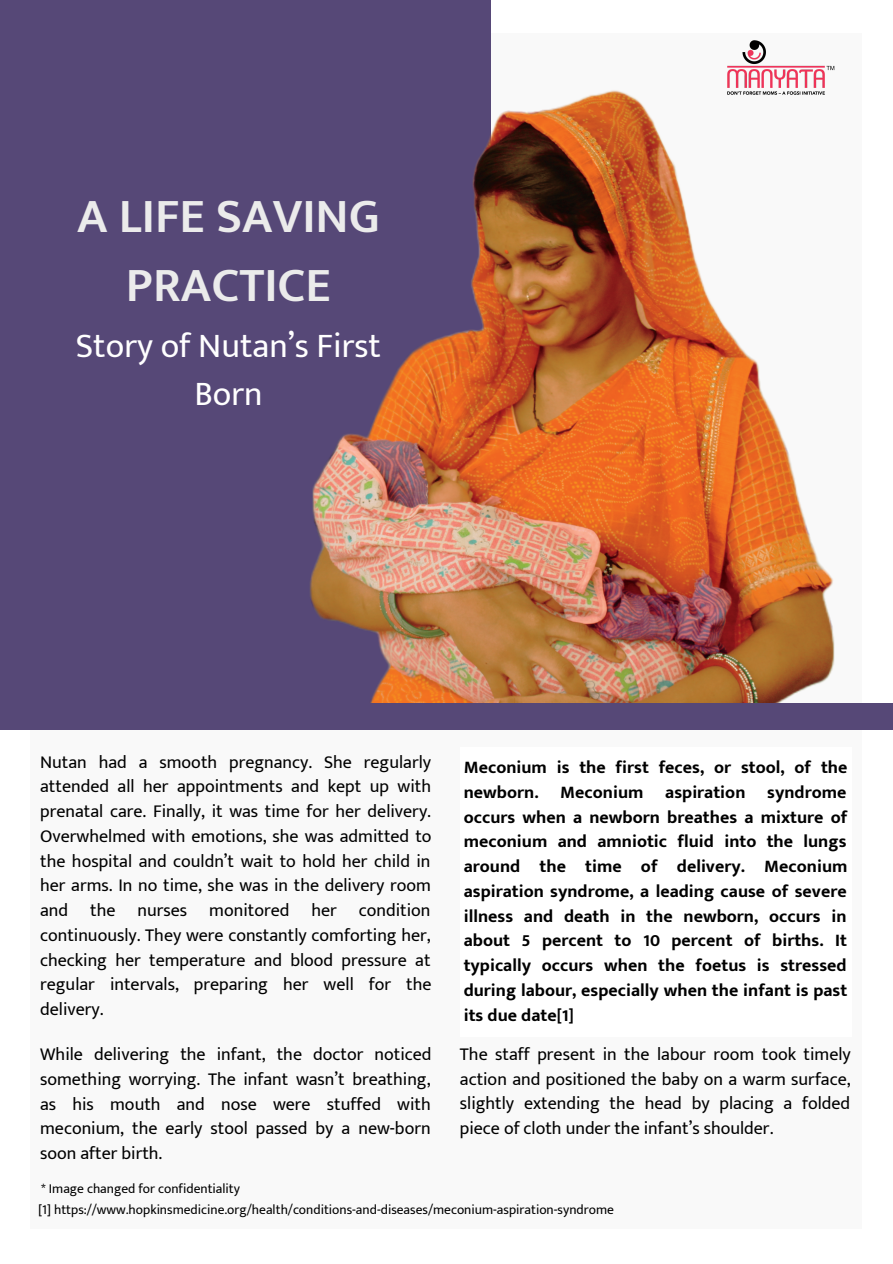
<style>
.page{position:relative;width:893px;height:1264px;background:#fff}
.page>*{position:absolute;margin:0;border:0;box-sizing:border-box;transform-origin:0 0}
.t1{font:600 49.5px/68.6px "Mukta Mahee";color:#ebebeb;text-align:center}
.t2{font:34.5px/47.2px "Mukta Mahee";color:#fff;text-align:center}
.t3{font:18px/24.8px "Mukta";color:#000;text-align:justify}
.t4{font:700 18px/24.8px "Mukta Mahee";color:#000;text-align:justify}
.t5{font:13.5px "Mukta";color:#000}
</style>
<div class="page">
<div style="left:31px;top:34px;width:831px;height:1194px;background:#f9f9f9"></div>
<div style="left:0;top:0;width:490px;height:719px;background:#564877"></div>
<img style="left:310px;top:49px;width:541px;height:655px">
<div style="left:460px;top:747px;width:391px;height:289px;background:#fff"></div>
<div style="left:0;top:704px;width:892px;height:26px;background:#564877"></div>
<img style="left:711px;top:40px;width:135px;height:61px">
<p class="t1" style="left:77px;top:181px;width:304px">A LIFE SAVING<br>PRACTICE</p>
<p class="t2" style="left:76px;top:322px;width:306px">Story of Nutan’s First<br>Born</p>
<p class="t3" style="left:40px;top:749px;width:393px">Nutan had a smooth pregnancy. She regularly attended all her appointments and kept up with prenatal care. Finally, it was time for her delivery.<br>Overwhelmed with emotions, she was admitted to the hospital and couldn’t wait to hold her child in her arms. In no time, she was in the delivery room and the nurses monitored her condition continuously. They were constantly comforting her, checking her temperature and blood pressure at regular intervals, preparing her well for the delivery.</p>
<p class="t3" style="left:40px;top:1041px;width:393px">While delivering the infant, the doctor noticed something worrying. The infant wasn’t breathing, as his mouth and nose were stuffed with meconium, the early stool passed by a new-born soon after birth.</p>
<p class="t5" style="left:41px;top:1180px;width:200px">* Image changed for confidentiality</p>
<p class="t4" style="left:463px;top:754px;width:385px">Meconium is the first feces, or stool, of the newborn. Meconium aspiration syndrome occurs when a newborn breathes a mixture of meconium and amniotic fluid into the lungs around the time of delivery. Meconium aspiration syndrome, a leading cause of severe illness and death in the newborn, occurs in about 5 percent to 10 percent of births. It typically occurs when the foetus is stressed during labour, especially when the infant is past its due date[1]</p>
<p class="t3" style="left:460px;top:1041px;width:392px">The staff present in the labour room took timely action and positioned the baby on a warm surface, slightly extending the head by placing a folded piece of cloth under the infant’s shoulder.</p>
<p class="t5" style="left:38px;top:1201px;width:577px">[1] https://www.hopkinsmedicine.org/health/conditions-and-diseases/meconium-aspiration-syndrome</p>
</div>
